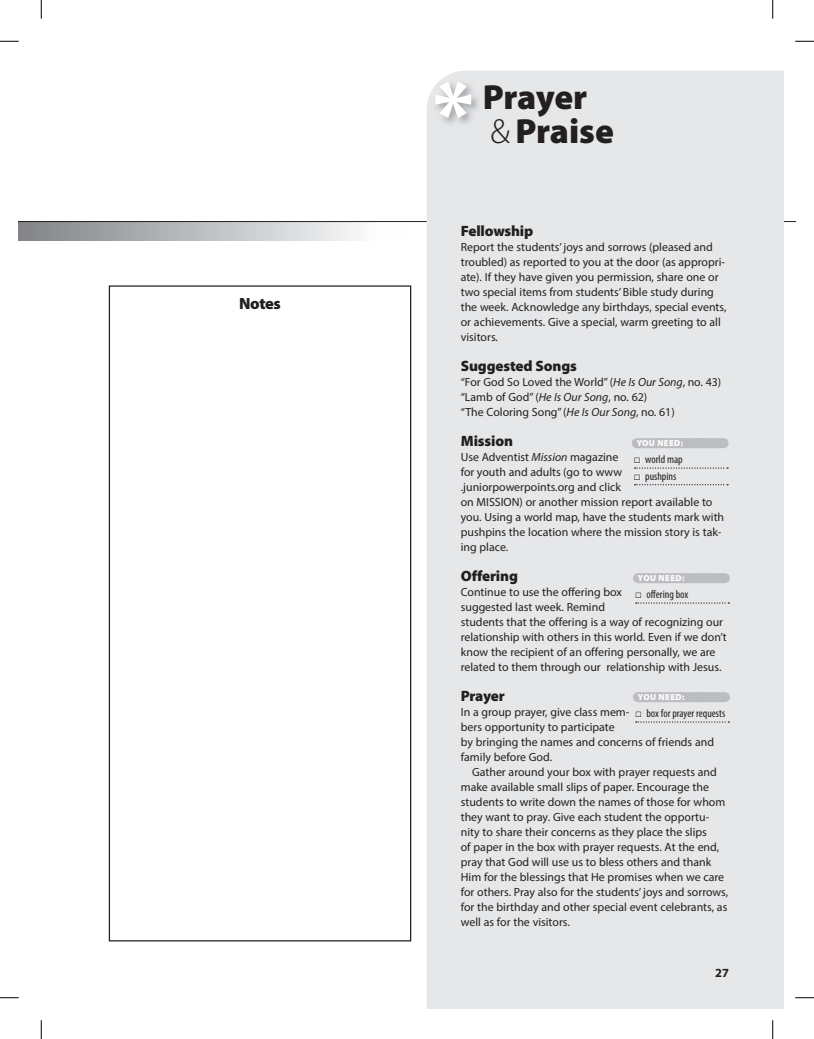
<style>
.page{position:relative;width:814px;height:1039px;background:#fff}
.page>*{position:absolute;margin:0;border:0;box-sizing:border-box;transform-origin:0 0}
.t1{font:900 87.5px "Myriad Pro";color:#fff}
.t2{font:900 35px "Myriad Pro";letter-spacing:-.005em;color:#231f20}
.t3{font:900 16.25px "Myriad Pro";letter-spacing:-.02em;color:#231f20}
.t4{font:900 15px "Myriad Pro";letter-spacing:-.01em;color:#231f20}
.t5{font:700 12.5px "Myriad Pro";color:#231f20}
.t6{font:11.88px/15px "Myriad Pro";color:#231f20}
.t7{font:condensed 11.25px "Myriad Pro";color:#231f20}
.t8{font:900 8.75px "Myriad Pro";letter-spacing:.04em;color:#fff}
.s1{font-weight:300}
.s2{font-style:italic}
.s3{color:#fff}
</style>
<div class="page">
<div style="left:19px;top:222px;width:389px;height:18px;background:linear-gradient(to right,#818387,#fff)"></div>
<hr style="left:19px;top:221px;width:776px;height:1px;background:#231f20">
<div style="left:427px;top:71px;width:357px;height:938px;background:#e6e7e9"></div>
<img style="left:433px;top:80px;width:48px;height:47px">
<div style="left:638px;top:573px;width:86px;height:10px;background:#bcbdc0"></div>
<svg style="left:636px;top:602px;width:93px;height:2px"></svg>
<div style="left:637px;top:438px;width:86px;height:10px;background:#bcbdc0"></div>
<svg style="left:634px;top:467px;width:94px;height:2px"></svg>
<svg style="left:634px;top:484px;width:94px;height:1px"></svg>
<div style="left:638px;top:692px;width:86px;height:10px;background:#bcbdc0"></div>
<svg style="left:636px;top:721px;width:93px;height:2px"></svg>
<svg style="left:0;top:40px;width:19px;height:2px"></svg>
<svg style="left:795px;top:40px;width:19px;height:2px"></svg>
<svg style="left:0;top:997px;width:19px;height:1px"></svg>
<svg style="left:795px;top:997px;width:19px;height:1px"></svg>
<svg style="left:40px;top:0;width:2px;height:19px"></svg>
<svg style="left:40px;top:1020px;width:2px;height:19px"></svg>
<svg style="left:772px;top:0;width:1px;height:19px"></svg>
<svg style="left:772px;top:1020px;width:1px;height:19px"></svg>
<h3 class="t3" style="left:239px;top:293px;width:43px">Notes</h3>
<h1 class="t1" style="left:432px;top:53px;width:43px">*</h1>
<h2 class="t2" style="left:483px;top:74px;width:106px">Prayer</h2>
<h2 class="t2" style="left:490px;top:108px;width:125px"><span class="s1">&amp;</span> Praise</h2>
<p class="t4" style="left:461px;top:221px;width:74px">Fellowship</p>
<p class="t6" style="left:461px;top:240px;width:267px">Report the students’ joys and sorrows (pleased and troubled) as reported to you at the door (as appropri&shy;ate). If they have given you permission, share one or two special items from students’ Bible study during the week. Acknowledge any birthdays, special events, or achievements. Give a special, warm greeting to all visitors.</p>
<p class="t4" style="left:461px;top:356px;width:118px">Suggested Songs</p>
<p class="t6" style="left:461px;top:375px;width:262px">“For God So Loved the World” (<span class="s2">He Is Our Song</span>, no. 43) “Lamb of God” (<span class="s2">He Is Our Song</span>, no. 62)<br>“The Coloring Song” (<span class="s2">He Is Our Song</span>, no. 61)</p>
<p class="t4" style="left:461px;top:431px;width:54px">Mission</p>
<p class="t6" style="left:461px;top:450px;width:265px">Use Adventist <span class="s2">Mission</span> magazine<br>for youth and adults (go to www .juniorpowerpoints.org and click<br>on MISSION) or another mission report available to you. Using a world map, have the students mark with pushpins the location where the mission story is tak&shy;ing place.</p>
<p class="t4" style="left:461px;top:566px;width:59px">Offering</p>
<p class="t6" style="left:461px;top:585px;width:268px">Continue to use the offering box<br>suggested last week. Remind<br>students that the offering is a way of recognizing our relationship with others in this world. Even if we don’t know the recipient of an offering personally, we are related to them through our relationship with Jesus.</p>
<p class="t4" style="left:461px;top:686px;width:46px">Prayer</p>
<p class="t6" style="left:461px;top:705px;width:255px">In a group prayer, give class mem-<br>bers opportunity to participate<br>by bringing the names and concerns of friends and family before God.</p>
<p class="t6" style="left:461px;top:765px;width:269px;text-indent:11px">Gather around your box with prayer requests and make available small slips of paper. Encourage the students to write down the names of those for whom they want to pray. Give each student the opportu&shy;nity to share their concerns as they place the slips<br>of paper in the box with prayer requests. At the end, pray that God will use us to bless others and thank Him for the blessings that He promises when we care for others. Pray also for the students’ joys and sorrows, for the birthday and other special event celebrants, as well as for the visitors.</p>
<p class="t8" style="left:637px;top:437px;width:48px">YOU NEED:</p>
<p class="t7" style="left:634px;top:452px;width:50px"><span class="s3">◻</span> world map</p>
<p class="t7" style="left:634px;top:469px;width:44px"><span class="s3">◻</span> pushpins</p>
<p class="t8" style="left:638px;top:572px;width:48px">YOU NEED:</p>
<p class="t7" style="left:635px;top:587px;width:55px"><span class="s3">◻</span> offering box</p>
<p class="t8" style="left:638px;top:691px;width:48px">YOU NEED:</p>
<p class="t7" style="left:635px;top:706px;width:92px"><span class="s3">◻</span> box for prayer requests</p>
<p class="t5" style="left:715px;top:965px;width:15px">27</p>
</div>
